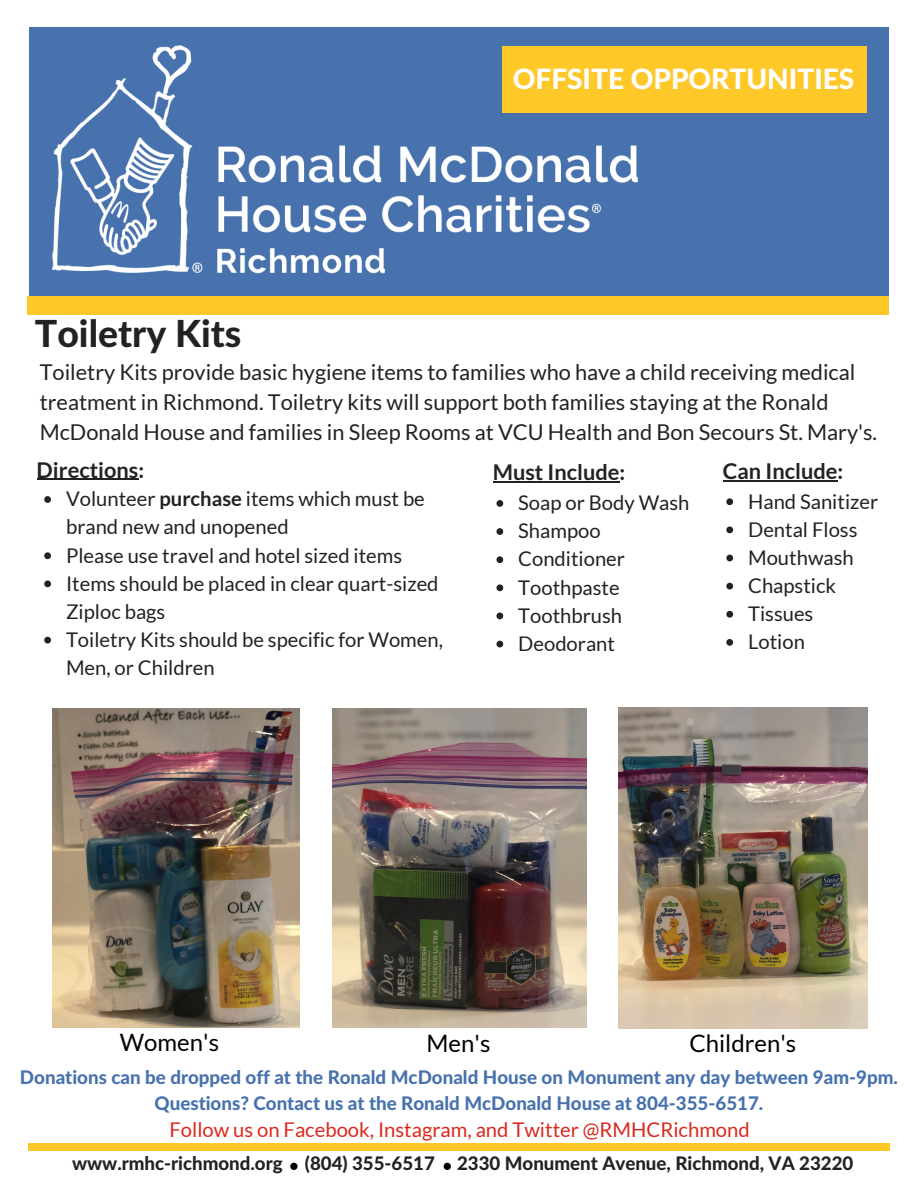
<style>
.page{position:relative;width:918px;height:1188px;background:#fff}
.page>*{position:absolute;margin:0;border:0;box-sizing:border-box;transform-origin:0 0}
.t1{font:800 37.35px "Lato Latin";color:#222}
.t2{font:800 28.05px "Lato Latin";color:#fff}
.t3{font:24px "Lato";color:#000}
.t4{font:21.75px/30.3px "Lato";color:#222}
.t5{font:700 21.75px "Lato";color:#222}
.t6{font:20.25px/28.2px "Lato";color:#222}
.t7{font:20.25px "Lato";color:#da291c}
.t8{font:800 18.75px/25.8px "Lato Latin";color:#4872ae;text-align:center}
.t9{font:800 18.75px "Lato Latin";color:#222}
.s1{font-weight:700}
</style>
<div class="page">
<div style="left:29px;top:27px;width:860px;height:270px;background:#4872ae"></div>
<img style="left:52px;top:45px;width:585px;height:229px">
<div style="left:502px;top:46px;width:365px;height:67px;background:#ffc829"></div>
<div style="left:28px;top:296px;width:861px;height:18px;background:#ffc829"></div>
<div style="left:28px;top:1144px;width:861px;height:6px;background:#ffc829"></div>
<svg style="left:290px;top:1163px;width:8px;height:7px"></svg>
<svg style="left:444px;top:1163px;width:7px;height:7px"></svg>
<img style="left:53px;top:708px;width:246px;height:319px">
<img style="left:333px;top:708px;width:254px;height:319px">
<img style="left:619px;top:708px;width:248px;height:321px">
<hr style="left:37px;top:479px;width:101px;height:1px;background:#222">
<hr style="left:723px;top:480px;width:115px;height:1px;background:#222">
<hr style="left:493px;top:481px;width:126px;height:1px;background:#222">
<svg style="left:496px;top:500px;width:7px;height:7px"></svg>
<svg style="left:496px;top:528px;width:7px;height:7px"></svg>
<svg style="left:496px;top:556px;width:7px;height:7px"></svg>
<svg style="left:496px;top:584px;width:7px;height:7px"></svg>
<svg style="left:496px;top:613px;width:7px;height:6px"></svg>
<svg style="left:496px;top:641px;width:7px;height:6px"></svg>
<svg style="left:726px;top:498px;width:7px;height:7px"></svg>
<svg style="left:726px;top:526px;width:7px;height:7px"></svg>
<svg style="left:726px;top:555px;width:7px;height:6px"></svg>
<svg style="left:726px;top:583px;width:7px;height:7px"></svg>
<svg style="left:726px;top:611px;width:7px;height:7px"></svg>
<svg style="left:726px;top:639px;width:7px;height:7px"></svg>
<svg style="left:44px;top:496px;width:7px;height:7px"></svg>
<svg style="left:44px;top:552px;width:7px;height:7px"></svg>
<svg style="left:44px;top:580px;width:7px;height:7px"></svg>
<svg style="left:44px;top:637px;width:7px;height:7px"></svg>
<h1 class="t2" style="left:513px;top:66px;width:343px">OFFSITE OPPORTUNITIES</h1>
<h4 class="t1" style="left:35px;top:317px;width:208px">Toiletry Kits</h4>
<h3 class="t4" style="left:40px;top:356px;width:839px">Toiletry Kits provide basic hygiene items to families who have a child receiving medical treatment in Richmond. Toiletry kits will support both families staying at the Ronald<br>McDonald House and families in Sleep Rooms at VCU Health and Bon Secours St. Mary's.</h3>
<p class="t5" style="left:37px;top:456px;width:109px">Directions:</p>
<p class="t5" style="left:493px;top:458px;width:134px">Must Include:</p>
<p class="t5" style="left:723px;top:457px;width:122px">Can Include:</p>
<h3 class="t6" style="left:518px;top:488px;width:173px">Soap or Body Wash</h3>
<h3 class="t6" style="left:518px;top:516px;width:84px">Shampoo</h3>
<p class="t6" style="left:518px;top:545px;width:108px">Conditioner</p>
<p class="t6" style="left:518px;top:573px;width:103px">Toothpaste</p>
<p class="t6" style="left:518px;top:601px;width:105px">Toothbrush</p>
<p class="t6" style="left:518px;top:629px;width:98px">Deodorant</p>
<p class="t6" style="left:66px;top:484px;width:360px">Volunteer <span class="s1">purchase</span> items which must be brand new and unopened</p>
<p class="t6" style="left:66px;top:541px;width:338px">Please use travel and hotel sized items</p>
<p class="t6" style="left:66px;top:569px;width:374px">Items should be placed in clear quart-sized<br>Ziploc bags</p>
<h4 class="t6" style="left:66px;top:625px;width:378px">Toiletry Kits should be specific for Women,<br>Men, or Children</h4>
<p class="t6" style="left:748px;top:487px;width:132px">Hand Sanitizer</p>
<p class="t6" style="left:748px;top:515px;width:111px">Dental Floss</p>
<p class="t6" style="left:748px;top:543px;width:107px">Mouthwash</p>
<p class="t6" style="left:748px;top:571px;width:90px">Chapstick</p>
<p class="t6" style="left:748px;top:599px;width:67px">Tissues</p>
<p class="t6" style="left:748px;top:627px;width:58px">Lotion</p>
<h4 class="t3" style="left:120px;top:1028px;width:101px">Women's</h4>
<p class="t3" style="left:427px;top:1029px;width:65px">Men's</p>
<h4 class="t3" style="left:689px;top:1029px;width:108px">Children's</h4>
<p class="t8" style="left:20px;top:1066px;width:880px">Donations can be dropped off at the Ronald McDonald House on Monument any day between 9am-9pm.<br>Questions? Contact us at the Ronald McDonald House at 804-355-6517.</p>
<p class="t7" style="left:169px;top:1117px;width:582px">Follow us on Facebook, Instagram, and Twitter @RMHCRichmond</p>
<p class="t9" style="left:72px;top:1155px;width:783px">www.rmhc-richmond.org (804) 355-6517 2330 Monument Avenue, Richmond, VA 23220</p>
</div>
